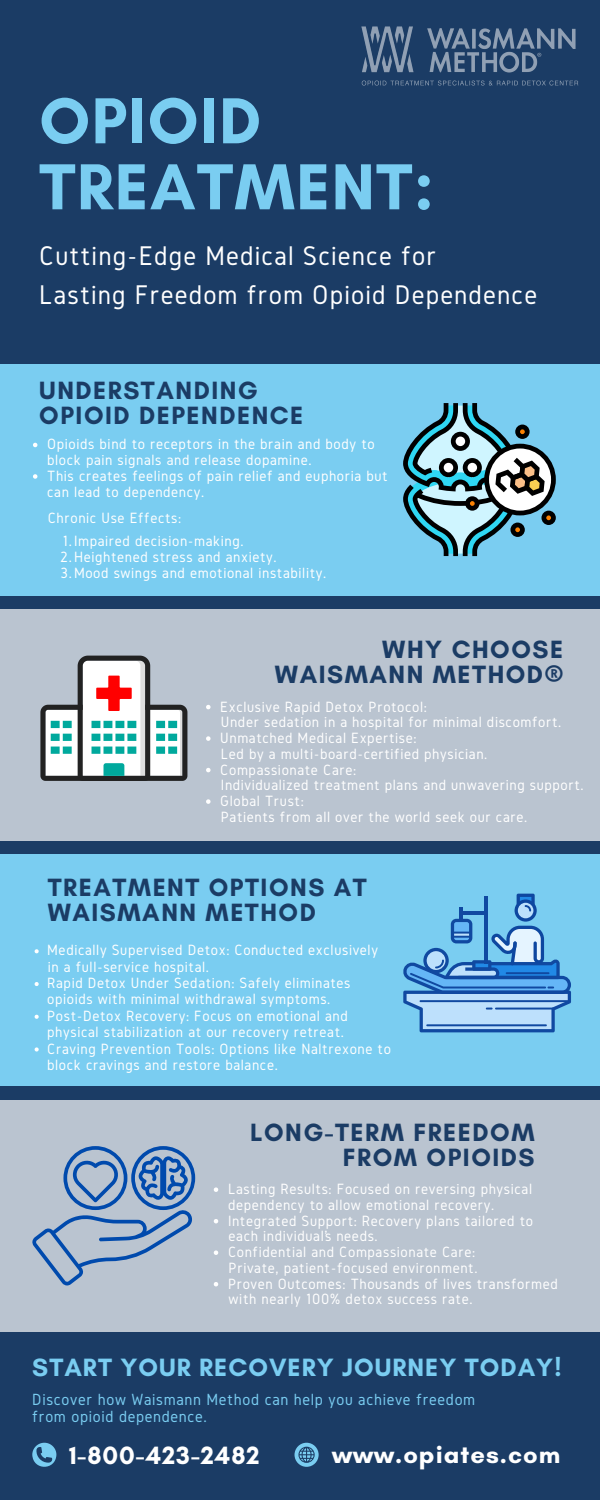
<style>
.page{position:relative;width:600px;height:1500px;background:#1b3c65}
.page>*{position:absolute;margin:0;border:0;box-sizing:border-box;transform-origin:0 0}
.t1{font:700 66.2px/66px "Glacial Indifference";letter-spacing:.02em;color:#7acdf1}
.t2{font:28.1px/39px "Gidole";letter-spacing:.04em;color:#fff}
.t3{font:700 25.5px/24.5px "Glacial Indifference";letter-spacing:.06em;color:#1b3c65}
.t4{font:700 25.5px "Glacial Indifference";letter-spacing:.04em;color:#7acdf1}
.t5{font:700 25.5px "Glacial Indifference";letter-spacing:.04em;color:#fff}
.t6{font:16.8px "Gidole";letter-spacing:.04em;color:#7acdf1}
.t7{font:15.5px/15.8px "Gidole";letter-spacing:.04em;color:#fff}
</style>
<div class="page">
<div style="left:0;top:364px;width:600px;height:231px;background:#7acdf1"></div>
<div style="left:0;top:609px;width:600px;height:232px;background:#bac4d0"></div>
<div style="left:0;top:855px;width:600px;height:231px;background:#7acdf1"></div>
<div style="left:0;top:1100px;width:600px;height:232px;background:#bac4d0"></div>
<svg style="left:403px;top:403px;width:153px;height:153px"></svg>
<svg style="left:40px;top:656px;width:147px;height:125px"></svg>
<svg style="left:403px;top:894px;width:168px;height:138px"></svg>
<svg style="left:32px;top:1146px;width:163px;height:139px"></svg>
<img style="left:361px;top:26px;width:217px;height:60px">
<svg style="left:32px;top:1443px;width:24px;height:24px"></svg>
<svg style="left:295px;top:1443px;width:24px;height:24px"></svg>
<svg style="left:33px;top:443px;width:4px;height:4px"></svg>
<svg style="left:33px;top:474px;width:4px;height:5px"></svg>
<svg style="left:206px;top:705px;width:5px;height:4px"></svg>
<svg style="left:206px;top:736px;width:5px;height:5px"></svg>
<svg style="left:206px;top:768px;width:5px;height:4px"></svg>
<svg style="left:206px;top:799px;width:5px;height:5px"></svg>
<svg style="left:35px;top:949px;width:4px;height:4px"></svg>
<svg style="left:35px;top:982px;width:4px;height:4px"></svg>
<svg style="left:35px;top:1015px;width:4px;height:4px"></svg>
<svg style="left:35px;top:1047px;width:4px;height:5px"></svg>
<svg style="left:214px;top:1187px;width:4px;height:5px"></svg>
<svg style="left:214px;top:1219px;width:4px;height:4px"></svg>
<svg style="left:214px;top:1250px;width:4px;height:5px"></svg>
<svg style="left:214px;top:1282px;width:4px;height:4px"></svg>
<p class="t1" style="left:39px;top:87px;width:396px">OPIOID<br>TREATMENT:</p>
<h1 class="t2" style="left:39px;top:236px;width:499px">Cutting-Edge Medical Science for<br>Lasting Freedom from Opioid Dependence</h1>
<p class="t3" style="left:39px;top:378px;width:266px">UNDERSTANDING<br>OPIOID DEPENDENCE</p>
<h4 class="t7" style="left:47px;top:436px;width:329px">Opioids bind to receptors in the brain and body to block pain signals and release dopamine.</h4>
<h2 class="t7" style="left:47px;top:468px;width:342px">This creates feelings of pain relief and euphoria but can lead to dependency.</h2>
<p class="t7" style="left:48px;top:509px;width:135px">Chronic Use Effects:</p>
<p class="t7" style="left:63px;top:533px;width:183px">1.Impaired decision-making.</p>
<p class="t7" style="left:60px;top:549px;width:218px">2.Heightened stress and anxiety.</p>
<p class="t7" style="left:61px;top:565px;width:267px">3.Mood swings and emotional instability.</p>
<p class="t3" style="left:275px;top:637px;width:290px;text-align:right">WHY CHOOSE<br>WAISMANN METHOD®</p>
<p class="t7" style="left:220px;top:698px;width:208px">Exclusive Rapid Detox Protocol:</p>
<p class="t7" style="left:221px;top:714px;width:342px">Under sedation in a hospital for minimal discomfort.</p>
<p class="t7" style="left:220px;top:730px;width:198px">Unmatched Medical Expertise:</p>
<p class="t7" style="left:221px;top:746px;width:268px">Led by a multi-board-certified physician.</p>
<p class="t7" style="left:220px;top:761px;width:137px">Compassionate Care:</p>
<h2 class="t7" style="left:221px;top:777px;width:364px">Individualized treatment plans and unwavering support.</h2>
<p class="t7" style="left:220px;top:793px;width:85px">Global Trust:</p>
<p class="t7" style="left:221px;top:809px;width:308px">Patients from all over the world seek our care.</p>
<h2 class="t3" style="left:48px;top:875px;width:321px">TREATMENT OPTIONS AT<br>WAISMANN METHOD</h2>
<p class="t7" style="left:47px;top:942px;width:332px">Medically Supervised Detox: Conducted exclusively</p>
<p class="t7" style="left:48px;top:959px;width:163px">in a full-service hospital.</p>
<p class="t7" style="left:47px;top:975px;width:305px;line-height:16.4px">Rapid Detox Under Sedation: Safely eliminates opioids with minimal withdrawal symptoms.</p>
<p class="t7" style="left:47px;top:1007px;width:302px;line-height:16.4px">Post-Detox Recovery: Focus on emotional and physical stabilization at our recovery retreat.</p>
<p class="t7" style="left:47px;top:1040px;width:345px;line-height:16.4px">Craving Prevention Tools: Options like Naltrexone to block cravings and restore balance.</p>
<h2 class="t3" style="left:250px;top:1120px;width:286px;text-align:right">LONG-TERM FREEDOM<br>FROM OPIOIDS</h2>
<p class="t7" style="left:228px;top:1181px;width:306px">Lasting Results: Focused on reversing physical dependency to allow emotional recovery.</p>
<p class="t7" style="left:228px;top:1212px;width:307px">Integrated Support: Recovery plans tailored to</p>
<p class="t7" style="left:229px;top:1228px;width:151px">each individual’s needs.</p>
<p class="t7" style="left:228px;top:1244px;width:249px">Confidential and Compassionate Care:</p>
<p class="t7" style="left:229px;top:1260px;width:250px">Private, patient-focused environment.</p>
<p class="t7" style="left:228px;top:1275px;width:331px">Proven Outcomes: Thousands of lives transformed</p>
<p class="t7" style="left:229px;top:1291px;width:245px">with nearly 100% detox success rate.</p>
<p class="t4" style="left:32px;top:1352px;width:531px">START YOUR RECOVERY JOURNEY TODAY!</p>
<p class="t6" style="left:32px;top:1390px;width:444px">Discover how Waismann Method can help you achieve freedom</p>
<p class="t6" style="left:32px;top:1407px;width:176px">from opioid dependence.</p>
<p class="t5" style="left:69px;top:1439px;width:192px">1-800-423-2482</p>
<p class="t5" style="left:332px;top:1439px;width:230px">www.opiates.com</p>
</div>
